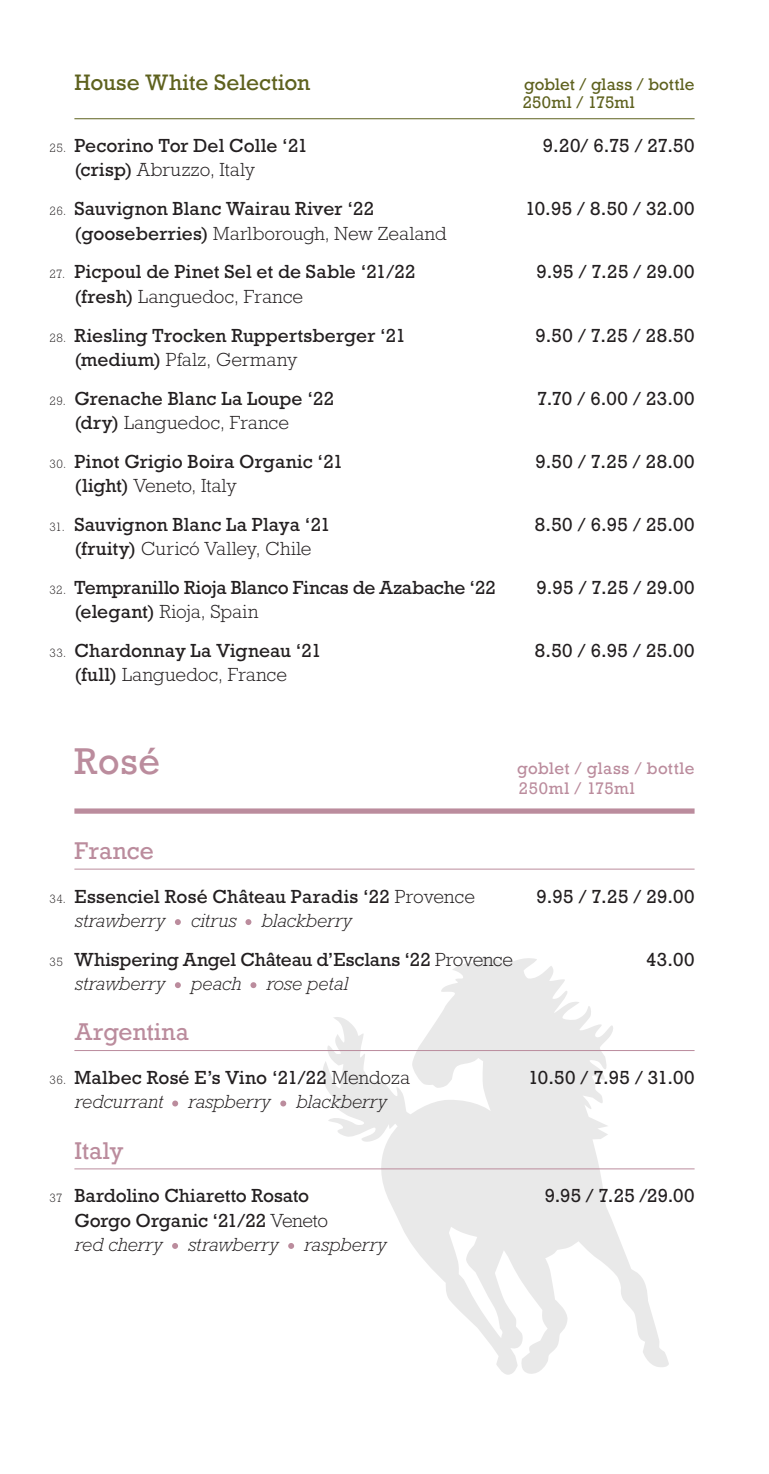
<style>
.page{position:relative;width:769px;height:1474px;background:#fff}
.page>*{position:absolute;margin:0;border:0;box-sizing:border-box;transform-origin:0 0}
.heading_rose{font:35px "Rockwell";color:#bb8c9d}
.subheading_rose{font:22.75px "Rockwell";color:#bb8c9d}
.subheading_white{font:22.75px "Rockwell Std";color:#5e611e}
.wine{font:19.25px "Rockwell Std";letter-spacing:.005em;color:#231f20}
.wine-2{font:300 19.25px "Rockwell Std";letter-spacing:.005em;color:#231f20}
.description{font:italic 300 19.25px "Rockwell Std";letter-spacing:.005em;color:#231f20}
.subheading_white-2{font:15.75px/18.6px "Rockwell";letter-spacing:.005em;color:#5e611e}
.heading_rose-2{font:15.75px/19.9px "Rockwell";letter-spacing:.025em;color:#bb8c9d}
.s1{font-weight:300;font-size:12.25px}
.s2{font-weight:400}
.s3{font-weight:300}
</style>
<div class="page">
<svg style="left:323px;top:957px;width:346px;height:417px"></svg>
<hr style="left:74px;top:118px;width:620px;height:1px;background:#5e611e">
<div style="left:74px;top:808px;width:620px;height:5px;background:#bb8c9d"></div>
<hr style="left:74px;top:868px;width:620px;height:1px;background:#bb8c9d">
<hr style="left:74px;top:1050px;width:620px;height:1px;background:#bb8c9d">
<hr style="left:74px;top:1168px;width:620px;height:1px;background:#bb8c9d">
<svg style="left:175px;top:919px;width:6px;height:6px"></svg>
<svg style="left:245px;top:919px;width:6px;height:6px"></svg>
<svg style="left:175px;top:982px;width:6px;height:6px"></svg>
<svg style="left:250px;top:982px;width:6px;height:6px"></svg>
<svg style="left:172px;top:1100px;width:6px;height:6px"></svg>
<svg style="left:280px;top:1100px;width:6px;height:6px"></svg>
<svg style="left:172px;top:1243px;width:6px;height:5px"></svg>
<svg style="left:288px;top:1243px;width:6px;height:5px"></svg>
<p class="subheading_white" style="left:74px;top:69px;width:237px">House White Selection</p>
<p class="subheading_white-2" style="left:523px;top:75px;width:173px">goblet / glass / bottle<br>250ml / 175ml</p>
<p class="wine" style="left:50px;top:135px;width:260px"><span class="s1">25.</span> Pecorino Tor Del Colle ‘21</p>
<p class="wine" style="left:543px;top:135px;width:153px">9.20/ 6.75 / 27.50</p>
<p class="wine-2" style="left:74px;top:159px;width:182px"><span class="s2">(crisp)</span> Abruzzo, Italy</p>
<p class="wine" style="left:50px;top:198px;width:326px"><span class="s1">26.</span> Sauvignon Blanc Wairau River ‘22</p>
<p class="wine" style="left:525px;top:198px;width:171px">10.95 / 8.50 / 32.00</p>
<p class="wine-2" style="left:74px;top:222px;width:374px"><span class="s2">(gooseberries)</span> Marlborough, New Zealand</p>
<p class="wine" style="left:50px;top:261px;width:367px"><span class="s1">27.</span> Picpoul de Pinet Sel et de Sable ‘21/22</p>
<p class="wine" style="left:537px;top:261px;width:159px">9.95 / 7.25 / 29.00</p>
<p class="wine-2" style="left:74px;top:285px;width:230px"><span class="s2">(fresh)</span> Languedoc, France</p>
<p class="wine" style="left:50px;top:324px;width:358px"><span class="s1">28.</span> Riesling Trocken Ruppertsberger ‘21</p>
<p class="wine" style="left:536px;top:324px;width:160px">9.50 / 7.25 / 28.50</p>
<p class="wine-2" style="left:74px;top:348px;width:224px"><span class="s2">(medium)</span> Pfalz, Germany</p>
<p class="wine" style="left:50px;top:387px;width:286px"><span class="s1">29.</span> Grenache Blanc La Loupe ‘22</p>
<p class="wine" style="left:537px;top:387px;width:159px">7.70 / 6.00 / 23.00</p>
<p class="wine-2" style="left:74px;top:411px;width:216px"><span class="s2">(dry)</span> Languedoc, France</p>
<p class="wine" style="left:50px;top:450px;width:295px"><span class="s1">30.</span> Pinot Grigio Boira Organic ‘21</p>
<p class="wine" style="left:536px;top:450px;width:160px">9.50 / 7.25 / 28.00</p>
<p class="wine-2" style="left:74px;top:474px;width:164px"><span class="s2">(light)</span> Veneto, Italy</p>
<p class="wine" style="left:50px;top:513px;width:282px"><span class="s1">31.</span> Sauvignon Blanc La Playa ‘21</p>
<p class="wine" style="left:535px;top:513px;width:161px">8.50 / 6.95 / 25.00</p>
<p class="wine-2" style="left:74px;top:537px;width:239px"><span class="s2">(fruity)</span> Curicó Valley, Chile</p>
<p class="wine" style="left:50px;top:576px;width:448px"><span class="s1">32.</span> Tempranillo Rioja Blanco Fincas de Azabache ‘22</p>
<p class="wine" style="left:537px;top:576px;width:159px">9.95 / 7.25 / 29.00</p>
<p class="wine-2" style="left:74px;top:600px;width:185px"><span class="s2">(elegant)</span> Rioja, Spain</p>
<p class="wine" style="left:50px;top:639px;width:273px"><span class="s1">33.</span> Chardonnay La Vigneau ‘21</p>
<p class="wine" style="left:535px;top:639px;width:161px">8.50 / 6.95 / 25.00</p>
<p class="wine-2" style="left:74px;top:663px;width:214px"><span class="s2">(full)</span> Languedoc, France</p>
<p class="heading_rose" style="left:74px;top:739px;width:87px">Rosé</p>
<p class="heading_rose-2" style="left:517px;top:758px;width:179px">goblet / glass / bottle<br>250ml / 175ml</p>
<p class="subheading_rose" style="left:74px;top:836px;width:81px">France</p>
<p class="wine" style="left:50px;top:885px;width:427px"><span class="s1">34.</span> Essenciel Rosé Château Paradis ‘22 <span class="s3">Provence</span></p>
<p class="wine" style="left:536px;top:885px;width:159px">9.95 / 7.25 / 29.00</p>
<p class="description" style="left:74px;top:909px;width:92px">strawberry</p>
<p class="description" style="left:190px;top:909px;width:47px">citrus</p>
<p class="description" style="left:261px;top:909px;width:92px">blackberry</p>
<p class="wine" style="left:50px;top:948px;width:465px"><span class="s1">35</span> Whispering Angel Château d’Esclans ‘22 <span class="s3">Provence</span></p>
<p class="wine" style="left:646px;top:948px;width:50px">43.00</p>
<p class="description" style="left:74px;top:972px;width:92px">strawberry</p>
<p class="description" style="left:190px;top:972px;width:52px">peach</p>
<p class="description" style="left:266px;top:972px;width:83px">rose petal</p>
<p class="subheading_rose" style="left:74px;top:1017px;width:116px">Argentina</p>
<p class="wine" style="left:50px;top:1066px;width:362px"><span class="s1">36.</span> Malbec Rosé E’s Vino ‘21/22 <span class="s3">Mendoza</span></p>
<p class="wine" style="left:528px;top:1066px;width:168px">10.50 / 7.95 / 31.00</p>
<p class="description" style="left:74px;top:1090px;width:90px">redcurrant</p>
<p class="description" style="left:188px;top:1090px;width:84px">raspberry</p>
<p class="description" style="left:296px;top:1090px;width:92px">blackberry</p>
<p class="subheading_rose" style="left:74px;top:1136px;width:51px">Italy</p>
<p class="wine" style="left:50px;top:1184px;width:261px"><span class="s1">37</span> Bardolino Chiaretto Rosato</p>
<p class="wine" style="left:545px;top:1184px;width:151px">9.95 / 7.25 /29.00</p>
<p class="wine" style="left:74px;top:1208px;width:255px">Gorgo Organic ‘21/22 <span class="s3">Veneto</span></p>
<p class="description" style="left:74px;top:1233px;width:90px">red cherry</p>
<p class="description" style="left:188px;top:1233px;width:92px">strawberry</p>
<p class="description" style="left:304px;top:1233px;width:84px">raspberry</p>
</div>
